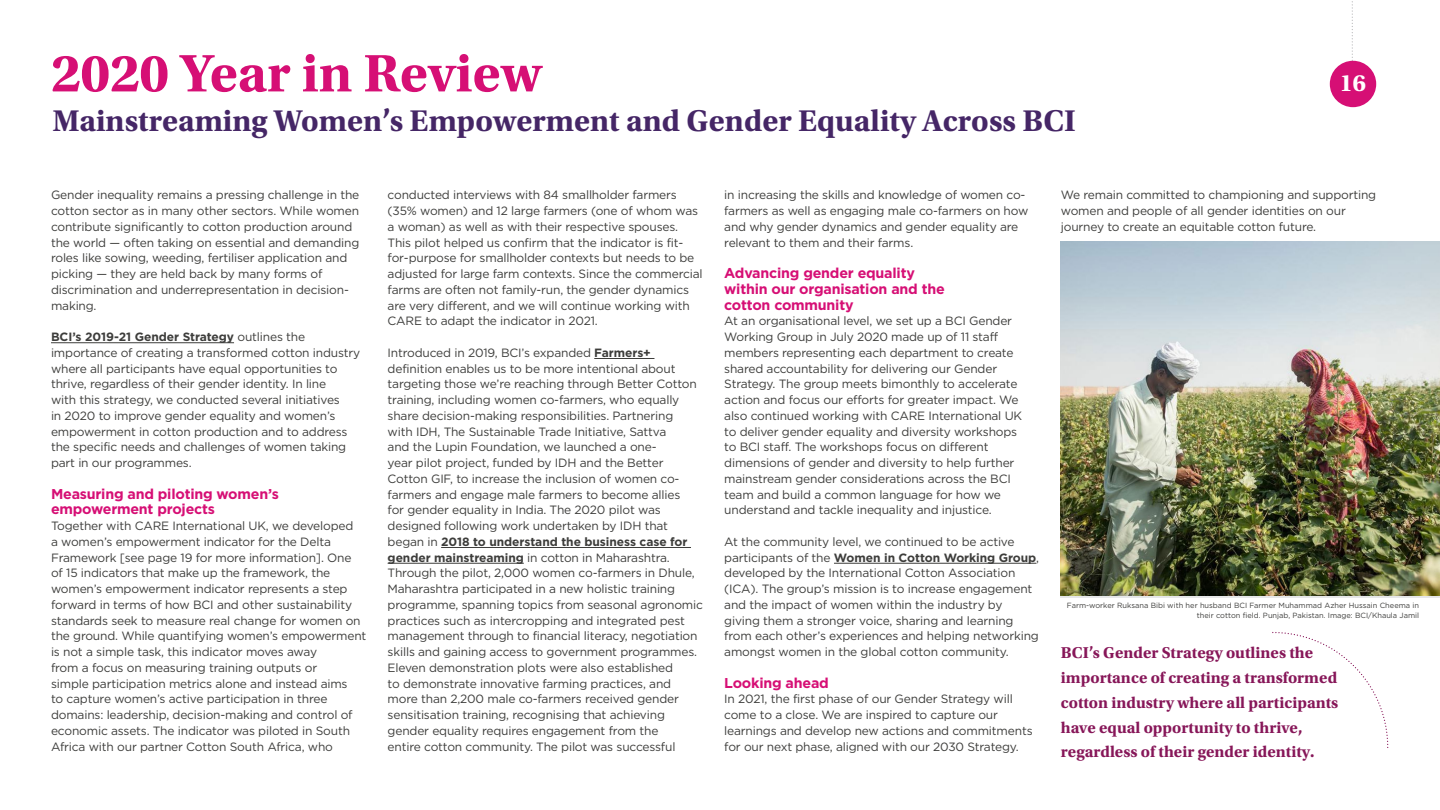
<style>
.page{position:relative;width:1440px;height:810px;background:#fff}
.page>*{position:absolute;margin:0;border:0;box-sizing:border-box;transform-origin:0 0}
.Page_title{font:700 55.5px "Utopia Std";color:#d60f75}
.Page_title-2{font:700 31.5px "Utopia Std";color:#452666}
.Page_title-3{font:700 24.75px "Utopia Std";color:#fff}
.Page_title-4{font:700 16.5px/24.8px "Utopia Std";color:#871759}
.Body_text{font:700 14.25px/15.8px "Gotham";letter-spacing:-.015em;color:#d60f75}
.Body_text-2{font:12px/15.8px "Gotham";letter-spacing:-.015em;color:#3d3d3b}
.Timeline_text{font:7.5px/10.5px "Gotham";color:#3d3d3b;text-align:right}
.s1{font-weight:700}
</style>
<div class="page">
<img style="left:1061px;top:241px;width:379px;height:354px">
<svg style="left:1352px;top:1px;width:1px;height:60px"></svg>
<div style="left:1330px;top:61px;width:46px;height:46px;background:#d60f75;border-radius:50%"></div>
<hr style="left:51px;top:343px;width:183px;height:1px;background:#3d3d3b">
<hr style="left:594px;top:358px;width:60px;height:1px;background:#3d3d3b">
<hr style="left:441px;top:547px;width:250px;height:1px;background:#3d3d3b">
<hr style="left:388px;top:563px;width:136px;height:1px;background:#3d3d3b">
<hr style="left:834px;top:563px;width:202px;height:1px;background:#3d3d3b">
<svg style="left:1272px;top:632px;width:117px;height:116px"></svg>
<p class="Page_title" style="left:51px;top:41px;width:492px">2020 Year in Review</p>
<p class="Page_title-2" style="left:53px;top:102px;width:1025px">Mainstreaming Women’s Empowerment and Gender Equality Across BCI</p>
<p class="Page_title-3" style="left:1340px;top:68px;width:28px">16</p>
<p class="Body_text-2" style="left:51px;top:187px;width:310px">Gender inequality remains a pressing challenge in the cotton sector as in many other sectors. While women contribute significantly to cotton production around the world — often taking on essential and demanding roles like sowing, weeding, fertiliser application and picking — they are held back by many forms of discrimination and underrepresentation in decision&shy;making.</p>
<p class="Body_text-2" style="left:51px;top:329px;width:311px"><span class="s1">BCI’s 2019-21 Gender Strategy</span> outlines the importance of creating a transformed cotton industry where all participants have equal opportunities to thrive, regardless of their gender identity. In line<br>with this strategy, we conducted several initiatives<br>in 2020 to improve gender equality and women’s empowerment in cotton production and to address the specific needs and challenges of women taking part in our programmes.</p>
<p class="Body_text" style="left:51px;top:485px;width:229px">Measuring and piloting women’s empowerment projects</p>
<p class="Body_text-2" style="left:51px;top:518px;width:317px">Together with CARE International UK, we developed<br>a women’s empowerment indicator for the Delta Framework [see page 19 for more information]. One of 15 indicators that make up the framework, the women’s empowerment indicator represents a step forward in terms of how BCI and other sustainability standards seek to measure real change for women on the ground. While quantifying women’s empowerment is not a simple task, this indicator moves away<br>from a focus on measuring training outputs or<br>simple participation metrics alone and instead aims<br>to capture women’s active participation in three domains: leadership, decision-making and control of economic assets. The indicator was piloted in South Africa with our partner Cotton South Africa, who</p>
<p class="Body_text-2" style="left:388px;top:187px;width:317px">conducted interviews with 84 smallholder farmers (35% women) and 12 large farmers (one of whom was a woman) as well as with their respective spouses.<br>This pilot helped us confirm that the indicator is fit&shy;for-purpose for smallholder contexts but needs to be adjusted for large farm contexts. Since the commercial farms are often not family-run, the gender dynamics are very different, and we will continue working with CARE to adapt the indicator in 2021.</p>
<p class="Body_text-2" style="left:388px;top:345px;width:317px">Introduced in 2019, BCI’s expanded <span class="s1">Farmers+ </span>definition enables us to be more intentional about targeting those we’re reaching through Better Cotton training, including women co-farmers, who equally share decision-making responsibilities. Partnering<br>with IDH, The Sustainable Trade Initiative, Sattva<br>and the Lupin Foundation, we launched a one-<br>year pilot project, funded by IDH and the Better Cotton GIF, to increase the inclusion of women co&shy;farmers and engage male farmers to become allies<br>for gender equality in India. The 2020 pilot was designed following work undertaken by IDH that began in <span class="s1">2018 to understand the business case for gender mainstreaming</span> in cotton in Maharashtra.<br>Through the pilot, 2,000 women co-farmers in Dhule, Maharashtra participated in a new holistic training programme, spanning topics from seasonal agronomic practices such as intercropping and integrated pest management through to financial literacy, negotiation skills and gaining access to government programmes.<br>Eleven demonstration plots were also established<br>to demonstrate innovative farming practices, and more than 2,200 male co-farmers received gender sensitisation training, recognising that achieving gender equality requires engagement from the<br>entire cotton community. The pilot was successful</p>
<p class="Body_text-2" style="left:724px;top:187px;width:306px">in increasing the skills and knowledge of women co&shy;farmers as well as engaging male co-farmers on how and why gender dynamics and gender equality are relevant to them and their farms.</p>
<p class="Body_text" style="left:724px;top:265px;width:222px">Advancing gender equality within our organisation and the cotton community</p>
<p class="Body_text-2" style="left:724px;top:313px;width:300px">At an organisational level, we set up a BCI Gender Working Group in July 2020 made up of 11 staff members representing each department to create shared accountability for delivering our Gender Strategy. The group meets bimonthly to accelerate action and focus our efforts for greater impact. We also continued working with CARE International UK to deliver gender equality and diversity workshops to BCI staff. The workshops focus on different dimensions of gender and diversity to help further mainstream gender considerations across the BCI team and build a common language for how we understand and tackle inequality and injustice.</p>
<p class="Body_text-2" style="left:724px;top:534px;width:317px">At the community level, we continued to be active participants of the <span class="s1">Women in Cotton Working Group</span>, developed by the International Cotton Association (ICA). The group’s mission is to increase engagement and the impact of women within the industry by giving them a stronger voice, sharing and learning from each other’s experiences and helping networking amongst women in the global cotton community.</p>
<p class="Body_text" style="left:724px;top:674px;width:106px">Looking ahead</p>
<p class="Body_text-2" style="left:724px;top:691px;width:310px">In 2021, the first phase of our Gender Strategy will come to a close. We are inspired to capture our learnings and develop new actions and commitments for our next phase, aligned with our 2030 Strategy.</p>
<p class="Body_text-2" style="left:1061px;top:187px;width:317px">We remain committed to championing and supporting women and people of all gender identities on our journey to create an equitable cotton future.</p>
<p class="Timeline_text" style="left:1067px;top:600px;width:354px">Farm-worker Ruksana Bibi with her husband BCI Farmer Muhammad Azher Hussain Cheema in their cotton field. Punjab, Pakistan. Image: BCI/Khaula Jamil</p>
<p class="Page_title-4" style="left:1061px;top:641px;width:279px">BCI’s Gender Strategy outlines the importance of creating a transformed cotton industry where all participants have equal opportunity to thrive, regardless of their gender identity.</p>
</div>
